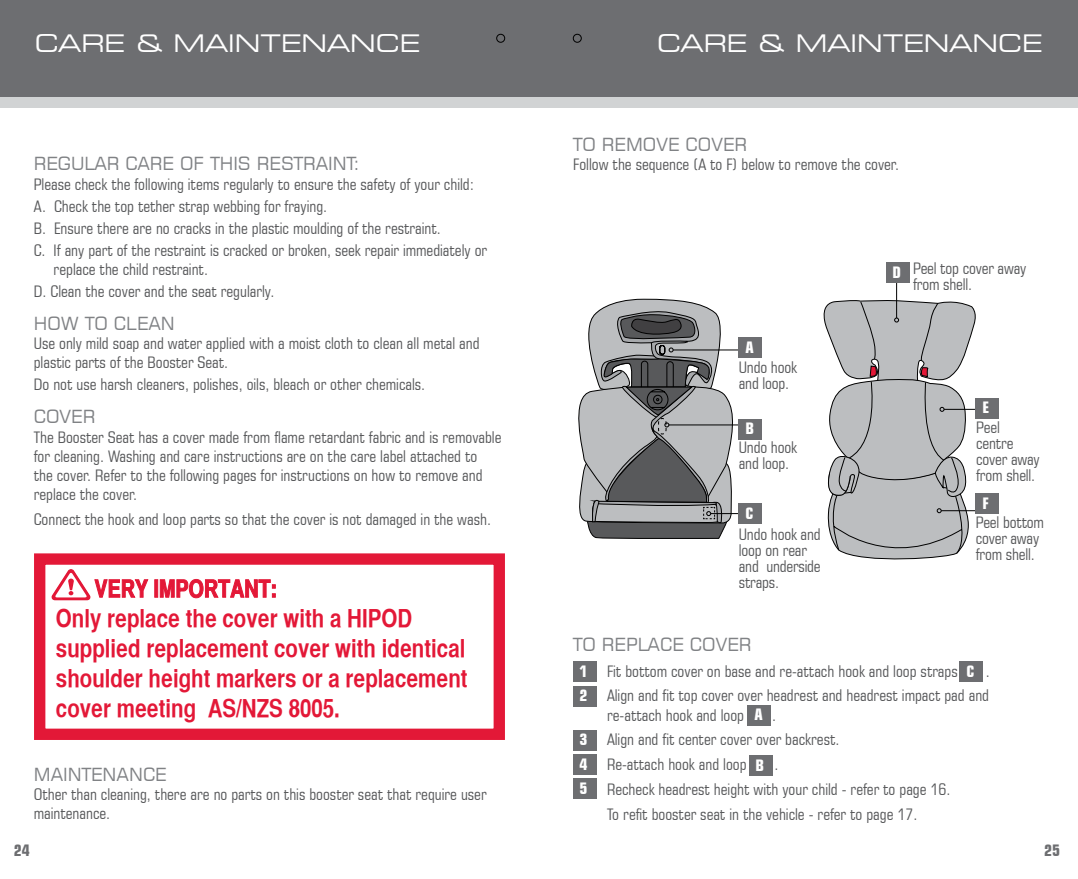
<style>
.page{position:relative;width:1078px;height:879px;background:#fff}
.page>*{position:absolute;margin:0;border:0;box-sizing:border-box;transform-origin:0 0}
.t1{font:25px/30px "Helvetica CY Bold";color:#e31837}
.t2{font:expanded 24px "Square 721 BT";color:#fff}
.t3{font:18px "Square 721 BT";color:#808285}
.t4{font:condensed 16px/16px "Square 721 BT";color:#58595b}
.t5{font:700 condensed 16px/24.4px "Square 721 BT";color:#fff}
.t6{font:700 condensed 16px "Square 721 BT";color:#6d6e71}
</style>
<div class="page">
<div style="left:0;top:0;width:1077px;height:98px;background:#6d6e71"></div>
<div style="left:0;top:98px;width:1077px;height:10px;background:#d1d3d4"></div>
<div style="left:573px;top:34px;width:8px;height:9px;border:1px solid #000;border-radius:50%"></div>
<div style="left:496px;top:34px;width:9px;height:9px;border:1px solid #000;border-radius:50%"></div>
<div style="left:34px;top:553px;width:471px;height:187px;border:11px solid #e31837"></div>
<svg style="left:154px;top:579px;width:4px;height:18px"></svg>
<svg style="left:160px;top:578px;width:115px;height:20px"></svg>
<svg style="left:51px;top:569px;width:97px;height:32px"></svg>
<svg style="left:578px;top:298px;width:161px;height:241px;background:#9b9c9d"></svg>
<hr style="left:895px;top:278px;width:1px;height:40px;background:#000">
<svg style="left:823px;top:299px;width:154px;height:261px"></svg>
<div style="left:573px;top:660px;width:23px;height:21px;background:#6d6e71"></div>
<div style="left:573px;top:685px;width:23px;height:21px;background:#6d6e71"></div>
<div style="left:573px;top:729px;width:23px;height:21px;background:#6d6e71"></div>
<div style="left:573px;top:754px;width:23px;height:21px;background:#6d6e71"></div>
<div style="left:573px;top:778px;width:23px;height:21px;background:#6d6e71"></div>
<div style="left:748px;top:755px;width:24px;height:21px;background:#6d6e71"></div>
<div style="left:738px;top:418px;width:24px;height:21px;background:#6d6e71"></div>
<div style="left:747px;top:704px;width:23px;height:21px;background:#6d6e71"></div>
<div style="left:738px;top:337px;width:24px;height:21px;background:#6d6e71"></div>
<div style="left:959px;top:660px;width:23px;height:21px;background:#6d6e71"></div>
<div style="left:738px;top:503px;width:24px;height:21px;background:#6d6e71"></div>
<div style="left:975px;top:397px;width:23px;height:21px;background:#6d6e71"></div>
<div style="left:885px;top:262px;width:23px;height:21px;background:#6d6e71"></div>
<div style="left:975px;top:493px;width:23px;height:21px;background:#6d6e71"></div>
<h2 class="t2" style="left:35px;top:29px;width:387px">CARE &amp; MAINTENANCE</h2>
<h2 class="t2" style="left:657px;top:29px;width:387px">CARE &amp; MAINTENANCE</h2>
<p class="t3" style="left:34px;top:153px;width:327px">REGULAR CARE OF THIS RESTRAINT:</p>
<p class="t4" style="left:34px;top:173px;width:454px;line-height:22px">Please check the following items regularly to ensure the safety of your child:<br>A. Check the top tether strap webbing for fraying.<br>B. Ensure there are no cracks in the plastic moulding of the restraint.<br>C. If any part of the restraint is cracked or broken, seek repair immediately or</p>
<p class="t4" style="left:34px;top:258px;width:242px;line-height:22px;text-indent:20px">replace the child restraint.<br>D. Clean the cover and the seat regularly.</p>
<p class="t3" style="left:34px;top:312px;width:143px">HOW TO CLEAN</p>
<p class="t4" style="left:34px;top:334px;width:447px;line-height:19.2px">Use only mild soap and water applied with a moist cloth to clean all metal and plastic parts of the Booster Seat.</p>
<p class="t4" style="left:34px;top:377px;width:393px">Do not use harsh cleaners, polishes, oils, bleach or other chemicals.</p>
<p class="t3" style="left:34px;top:405px;width:63px">COVER</p>
<p class="t4" style="left:34px;top:427px;width:469px;line-height:19.2px">The Booster Seat has a cover made from flame retardant fabric and is removable for cleaning. Washing and care instructions are on the care label attached to<br>the cover. Refer to the following pages for instructions on how to remove and replace the cover.</p>
<p class="t4" style="left:34px;top:511px;width:458px">Connect the hook and loop parts so that the cover is not damaged in the wash.</p>
<h1 class="t1" style="left:56px;top:603px;width:413px">Only replace the cover with a HIPOD supplied replacement cover with identical shoulder height markers or a replacement cover meeting AS/NZS 8005.</h1>
<p class="t3" style="left:34px;top:763px;width:134px">MAINTENANCE</p>
<p class="t4" style="left:34px;top:785px;width:454px;line-height:19.2px">Other than cleaning, there are no parts on this booster seat that require user maintenance.</p>
<p class="t3" style="left:573px;top:133px;width:176px">TO REMOVE COVER</p>
<p class="t4" style="left:573px;top:156px;width:327px">Follow the sequence (A to F) below to remove the cover.</p>
<p class="t5" style="left:745px;top:335px;width:10px">A</p>
<p class="t4" style="left:738px;top:359px;width:60px">Undo hook and loop.</p>
<p class="t5" style="left:745px;top:416px;width:10px">B</p>
<p class="t4" style="left:738px;top:439px;width:60px">Undo hook and loop.</p>
<p class="t5" style="left:745px;top:501px;width:9px">C</p>
<p class="t4" style="left:738px;top:526px;width:83px">Undo hook and loop on rear and underside straps.</p>
<p class="t3" style="left:573px;top:633px;width:180px">TO REPLACE COVER</p>
<p class="t5" style="left:892px;top:260px;width:10px">D</p>
<p class="t4" style="left:912px;top:260px;width:115px">Peel top cover away from shell.</p>
<p class="t5" style="left:982px;top:395px;width:8px">E</p>
<p class="t4" style="left:976px;top:419px;width:65px">Peel centre cover away from shell.</p>
<p class="t4" style="left:975px;top:514px;width:70px">Peel bottom cover away from shell.</p>
<p class="t5" style="left:982px;top:491px;width:8px">F</p>
<p class="t5" style="left:579px;top:658px;width:9px;line-height:25px">1<br>2</p>
<p class="t5" style="left:579px;top:727px;width:9px;text-align:justify">3<br>4<br>5</p>
<p class="t4" style="left:607px;top:662px;width:352px">Fit bottom cover on base and re-attach hook and loop straps</p>
<p class="t5" style="left:966px;top:658px;width:9px">C</p>
<p class="t4" style="left:607px;top:658px;width:384px;line-height:24.8px;text-align:right">.<br>Align and fit top cover over headrest and headrest impact pad and</p>
<p class="t4" style="left:607px;top:707px;width:138px">re-attach hook and loop</p>
<p class="t5" style="left:754px;top:702px;width:10px">A</p>
<p class="t4" style="left:607px;top:702px;width:234px;line-height:24.8px;text-indent:165px">.<br>Align and fit center cover over backrest.<br>Re-attach hook and loop</p>
<p class="t5" style="left:755px;top:752px;width:10px">B</p>
<p class="t4" style="left:607px;top:752px;width:345px;line-height:24.8px;text-indent:167px">.<br>Recheck headrest height with your child - refer to page 16.<br>To refit booster seat in the vehicle - refer to page 17.</p>
<p class="t6" style="left:14px;top:840px;width:18px">24</p>
<p class="t6" style="left:1043px;top:840px;width:17px">25</p>
</div>
